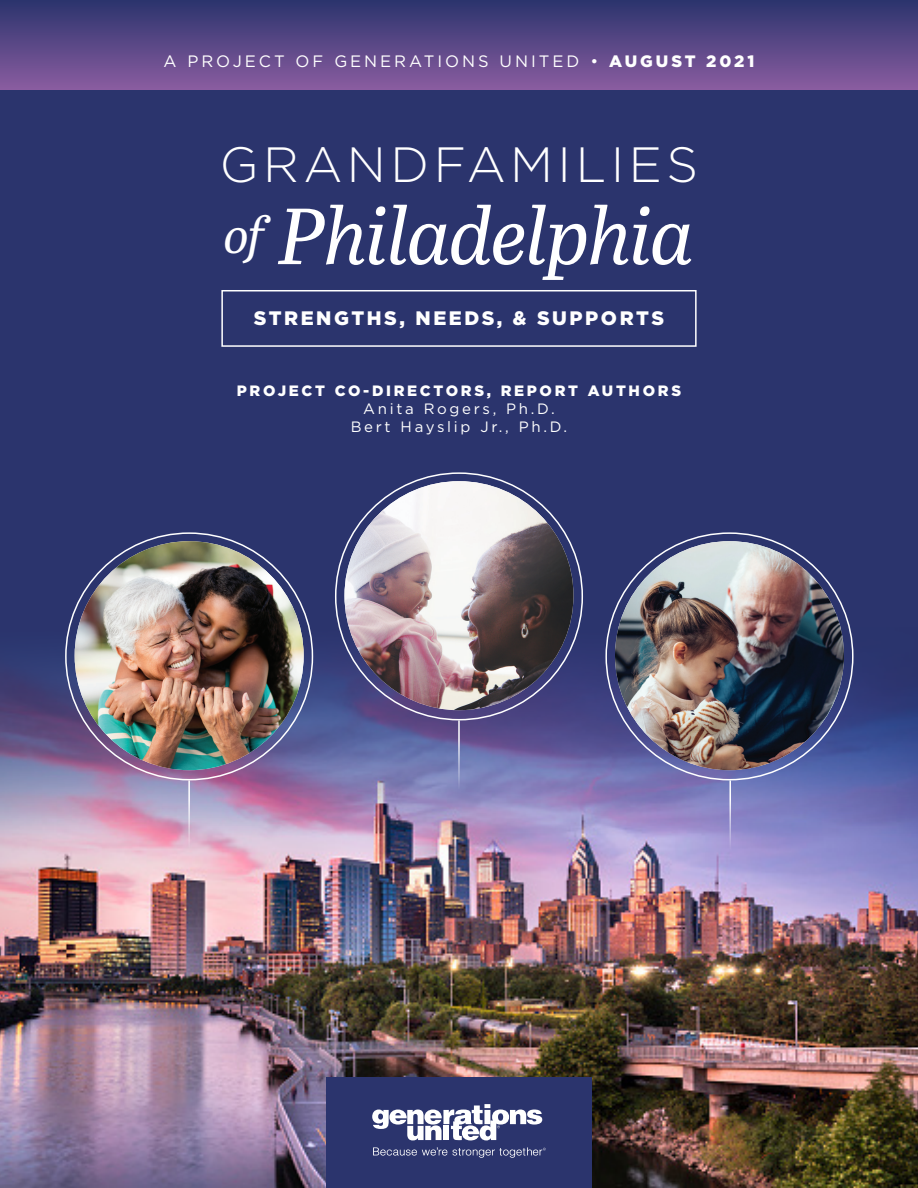
<style>
.page{position:relative;width:918px;height:1188px;background:#2b346d}
.page>*{position:absolute;margin:0;border:0;box-sizing:border-box;transform-origin:0 0}
.t1{font:italic 79.2px "Abril Titling";letter-spacing:-.005em;color:#fff}
.t2{font:300 49.5px "Gotham";letter-spacing:.09em;color:#fff}
.t3{font:900 19.5px "Gotham";letter-spacing:.13em;color:#fff}
.t4{font:16.5px "Gotham";letter-spacing:.18em;color:#fff}
.t5{font:15px "Gotham";letter-spacing:.18em;color:#fff}
.t6{font:900 15px "Gotham";letter-spacing:.18em;color:#fff}
.s1{font-weight:900}
.s2{font-size:49.5px}
</style>
<div class="page">
<div style="left:0;top:0;width:918px;height:90px;background:linear-gradient(to bottom,#2b346d,#895ca0)"></div>
<img style="left:0;top:627px;width:918px;height:561px">
<div style="left:221px;top:290px;width:476px;height:57px;border:2px solid #fff"></div>
<hr style="left:188px;top:780px;width:2px;height:70px;background:#fff">
<hr style="left:458px;top:720px;width:2px;height:70px;background:#fff">
<hr style="left:729px;top:780px;width:2px;height:70px;background:#fff">
<img style="left:344px;top:481px;width:230px;height:229px;border-radius:115px">
<img style="left:615px;top:541px;width:229px;height:229px;border-radius:115px">
<img style="left:75px;top:541px;width:229px;height:229px;border-radius:115px">
<div style="left:326px;top:1078px;width:266px;height:110px;background:#2b346d"></div>
<svg style="left:372px;top:1104px;width:170px;height:36px"></svg>
<svg style="left:373px;top:1147px;width:173px;height:11px"></svg>
<p class="t4" style="left:163px;top:50px;width:593px">A PROJECT OF GENERATIONS UNITED • <span class="s1">AUGUST 2021</span></p>
<p class="t2" style="left:220px;top:133px;width:480px">GRANDFAMILIES</p>
<p class="t1" style="left:224px;top:178px;width:471px"><span class="s2">of</span> Philadelphia</p>
<p class="t3" style="left:254px;top:305px;width:412px">STRENGTHS, NEEDS, &amp; SUPPORTS</p>
<p class="t6" style="left:237px;top:380px;width:446px">PROJECT CO-DIRECTORS, REPORT AUTHORS</p>
<p class="t5" style="left:363px;top:399px;width:193px">Anita Rogers, Ph.D.</p>
<p class="t5" style="left:351px;top:417px;width:218px">Bert Hayslip Jr., Ph.D.</p>
</div>
